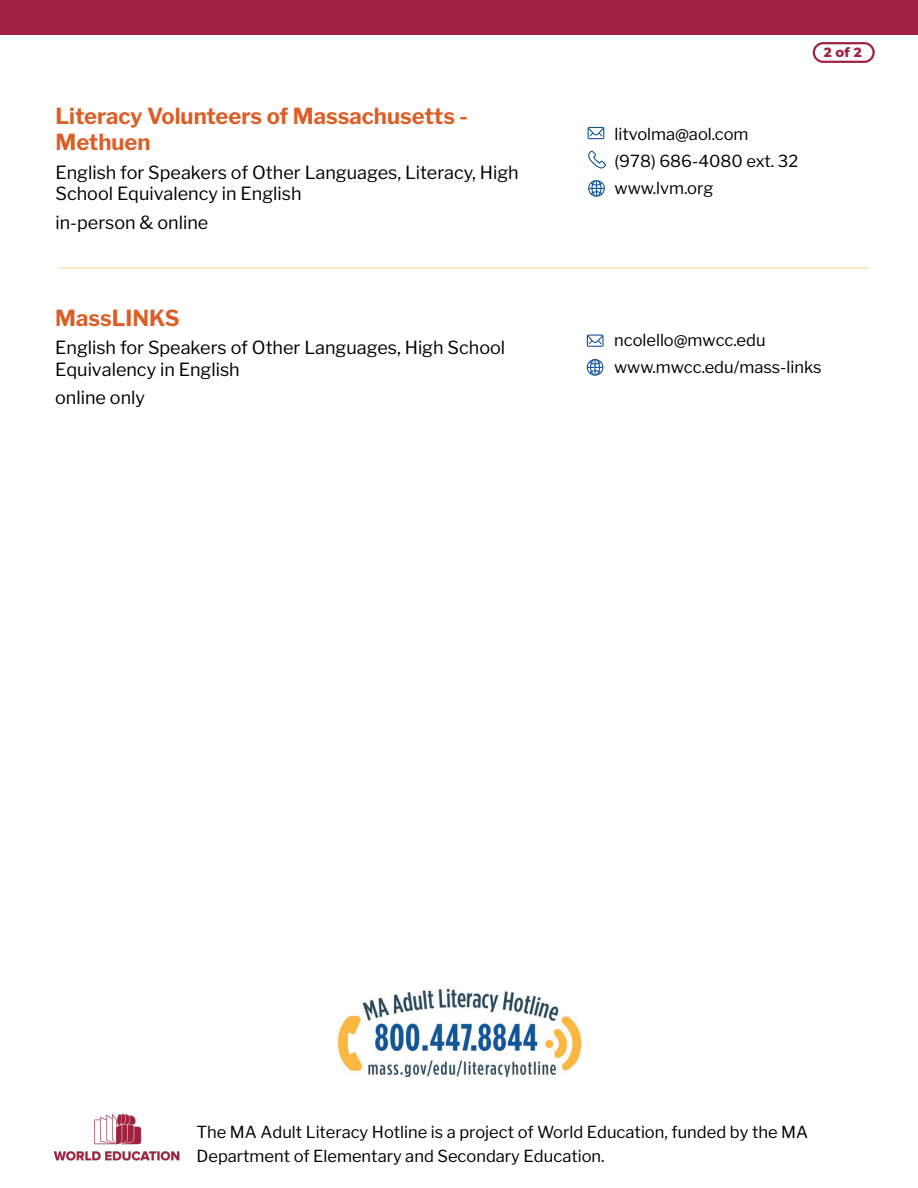
<style>
.page{position:relative;width:918px;height:1188px;background:#fff}
.page>*{position:absolute;margin:0;border:0;box-sizing:border-box;transform-origin:0 0}
.t1{font:100 22.05px/26.4px "Libre Franklin";color:#dc5e26}
.t2{font:18px/21.6px "Libre Franklin";color:#000}
.t3{font:16.5px/26.5px "Libre Franklin";color:#000}
.t4{font:800 13.35px "Montserrat";color:#9f2242}
</style>
<div class="page">
<div style="left:0;top:0;width:918px;height:34px;background:#9f2242"></div>
<img style="left:53px;top:1113px;width:127px;height:48px">
<img style="left:337px;top:988px;width:245px;height:91px">
<div style="left:813px;top:42px;width:62px;height:21px;border:2px solid #9f2242;border-radius:9px"></div>
<hr style="left:58px;top:267px;width:810px;height:2px;background:#fee2b2">
<svg style="left:587px;top:359px;width:16px;height:17px"></svg>
<svg style="left:587px;top:335px;width:17px;height:12px"></svg>
<svg style="left:588px;top:180px;width:17px;height:17px"></svg>
<svg style="left:588px;top:127px;width:16px;height:12px"></svg>
<svg style="left:588px;top:150px;width:18px;height:19px"></svg>
<h1 class="t1" style="left:55px;top:101px;width:414px">Literacy Volunteers of Massachusetts -<br>Methuen</h1>
<p class="t2" style="left:55px;top:161px;width:465px">English for Speakers of Other Languages, Literacy, High<br>School Equivalency in English</p>
<p class="t2" style="left:55px;top:211px;width:154px">in-person &amp; online</p>
<h1 class="t1" style="left:55px;top:302px;width:126px">MassLINKS</h1>
<p class="t2" style="left:55px;top:337px;width:452px">English for Speakers of Other Languages, High School<br>Equivalency in English</p>
<p class="t2" style="left:55px;top:387px;width:91px">online only</p>
<p class="t4" style="left:824px;top:43px;width:39px">2 of 2</p>
<p class="t3" style="left:615px;top:121px;width:185px">litvolma@aol.com<br>(978) 686-4080 ext. 32 www.lvm.org</p>
<p class="t3" style="left:614px;top:327px;width:209px">ncolello@mwcc.edu www.mwcc.edu/mass-links</p>
<p class="t3" style="left:197px;top:1120px;width:613px;line-height:24px">The MA Adult Literacy Hotline is a project of World Education, funded by the MA<br>Department of Elementary and Secondary Education.</p>
</div>
